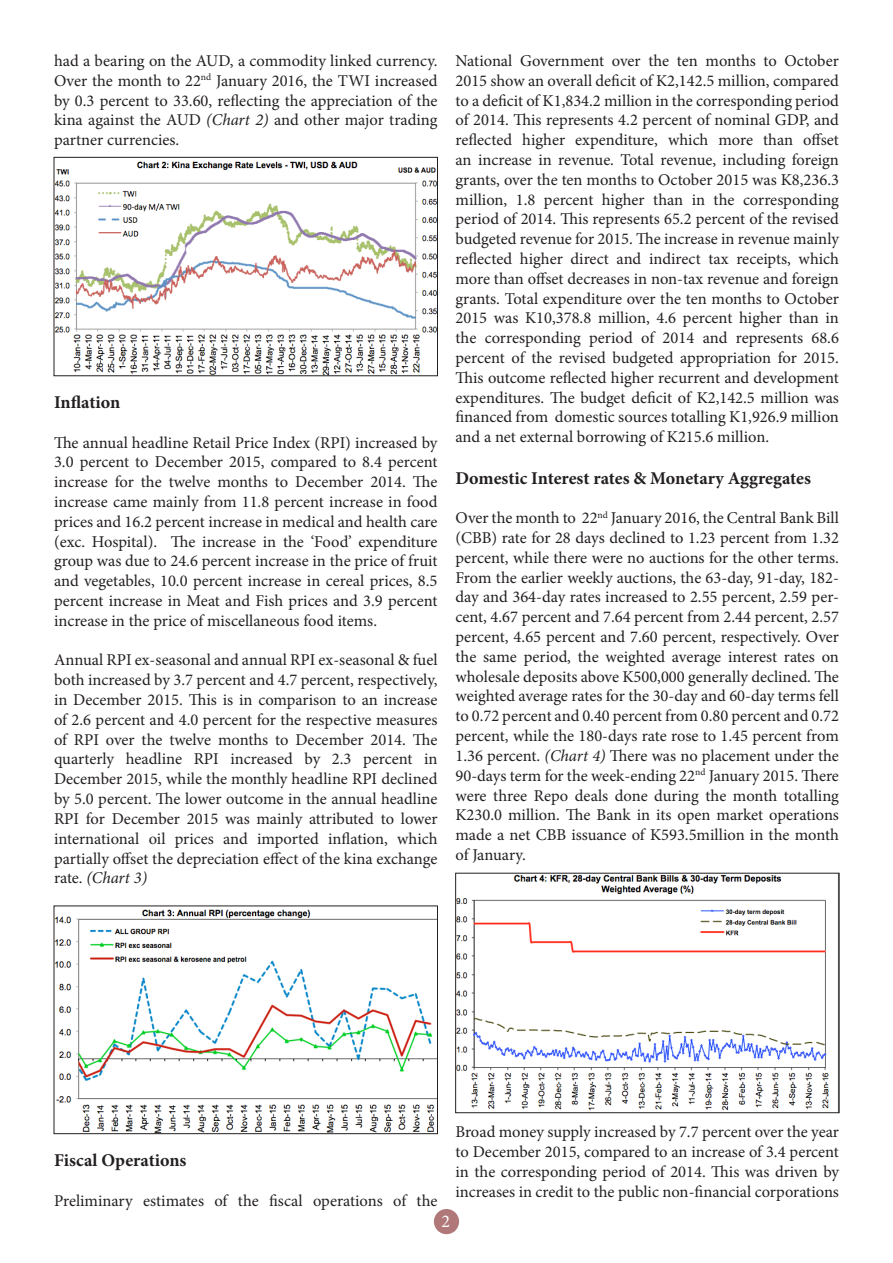
<style>
.page{position:relative;width:893px;height:1263px;background:#fff}
.page>*{position:absolute;margin:0;border:0;box-sizing:border-box;transform-origin:0 0}
.t1{font:700 18px "Minion Pro";color:#231f20}
.t2{font:18px "Minion Pro";color:#fff}
.t3{font:16.5px/19.8px "Minion Pro";color:#231f20;text-align:justify}
.s1{font-style:italic}
</style>
<div class="page">
<div style="left:434px;top:1209px;width:25px;height:25px;background:#b07878;border-radius:50%"></div>
<img style="left:56px;top:161px;width:380px;height:213px">
<div style="left:54px;top:157px;width:384px;height:219px;border:1px solid #231f20"></div>
<img style="left:56px;top:909px;width:380px;height:223px">
<div style="left:54px;top:906px;width:384px;height:228px;border:1px solid #231f20"></div>
<img style="left:457px;top:875px;width:372px;height:236px">
<div style="left:455px;top:873px;width:384px;height:240px;border:1px solid #231f20"></div>
<p class="t3" style="left:54px;top:51px;width:385px">had a bearing on the AUD, a commodity linked currency.<br>Over the month to 22<sup>nd</sup> January 2016, the TWI increased by 0.3 percent to 33.60, reflecting the appreciation of the kina against the AUD <span class="s1">(Chart 2)</span> and other major trading partner currencies.</p>
<p class="t1" style="left:54px;top:390px;width:68px">Inflation</p>
<p class="t3" style="left:54px;top:433px;width:385px">The annual headline Retail Price Index (RPI) increased by 3.0 percent to December 2015, compared to 8.4 percent increase for the twelve months to December 2014. The increase came mainly from 11.8 percent increase in food prices and 16.2 percent increase in medical and health care (exc. Hospital). The increase in the ‘Food’ expenditure group was due to 24.6 percent increase in the price of fruit and vegetables, 10.0 percent increase in cereal prices, 8.5 percent increase in Meat and Fish prices and 3.9 percent increase in the price of miscellaneous food items.</p>
<p class="t3" style="left:54px;top:650px;width:385px">Annual RPI ex-seasonal and annual RPI ex-seasonal &amp; fuel both increased by 3.7 percent and 4.7 percent, respectively, in December 2015. This is in comparison to an increase of 2.6 percent and 4.0 percent for the respective measures of RPI over the twelve months to December 2014. The quarterly headline RPI increased by 2.3 percent in December 2015, while the monthly headline RPI declined by 5.0 percent. The lower outcome in the annual headline RPI for December 2015 was mainly attributed to lower international oil prices and imported inflation, which partially offset the depreciation effect of the kina exchange rate. <span class="s1">(Chart 3)</span></p>
<p class="t3" style="left:455px;top:51px;width:385px">National Government over the ten months to October 2015 show an overall deficit of K2,142.5 million, compared to a deficit of K1,834.2 million in the corresponding period of 2014. This represents 4.2 percent of nominal GDP, and reflected higher expenditure, which more than offset an increase in revenue. Total revenue, including foreign grants, over the ten months to October 2015 was K8,236.3 million, 1.8 percent higher than in the corresponding period of 2014. This represents 65.2 percent of the revised budgeted revenue for 2015. The increase in revenue mainly reflected higher direct and indirect tax receipts, which more than offset decreases in non-tax revenue and foreign grants. Total expenditure over the ten months to October 2015 was K10,378.8 million, 4.6 percent higher than in the corresponding period of 2014 and represents 68.6 percent of the revised budgeted appropriation for 2015.<br>This outcome reflected higher recurrent and development expenditures. The budget deficit of K2,142.5 million was financed from domestic sources totalling K1,926.9 million and a net external borrowing of K215.6 million.</p>
<p class="t1" style="left:455px;top:465px;width:357px">Domestic Interest rates &amp; Monetary Aggregates</p>
<p class="t3" style="left:455px;top:508px;width:385px">Over the month to 22<sup>nd</sup> January 2016, the Central Bank Bill (CBB) rate for 28 days declined to 1.23 percent from 1.32 percent, while there were no auctions for the other terms.<br>From the earlier weekly auctions, the 63-day, 91-day, 182- day and 364-day rates increased to 2.55 percent, 2.59 per&shy;cent, 4.67 percent and 7.64 percent from 2.44 percent, 2.57 percent, 4.65 percent and 7.60 percent, respectively. Over the same period, the weighted average interest rates on wholesale deposits above K500,000 generally declined. The weighted average rates for the 30-day and 60-day terms fell to 0.72 percent and 0.40 percent from 0.80 percent and 0.72 percent, while the 180-days rate rose to 1.45 percent from 1.36 percent. <span class="s1">(Chart 4)</span> There was no placement under the 90-days term for the week-ending 22<sup>nd</sup> January 2015. There were three Repo deals done during the month totalling K230.0 million. The Bank in its open market operations made a net CBB issuance of K593.5million in the month of January.</p>
<p class="t1" style="left:54px;top:1147px;width:134px">Fiscal Operations</p>
<p class="t3" style="left:54px;top:1190px;width:385px">Preliminary estimates of the fiscal operations of the</p>
<p class="t3" style="left:455px;top:1122px;width:385px">Broad money supply increased by 7.7 percent over the year to December 2015, compared to an increase of 3.4 percent in the corresponding period of 2014. This was driven by increases in credit to the public non-financial corporations</p>
<p class="t2" style="left:442px;top:1209px;width:10px">2</p>
</div>
